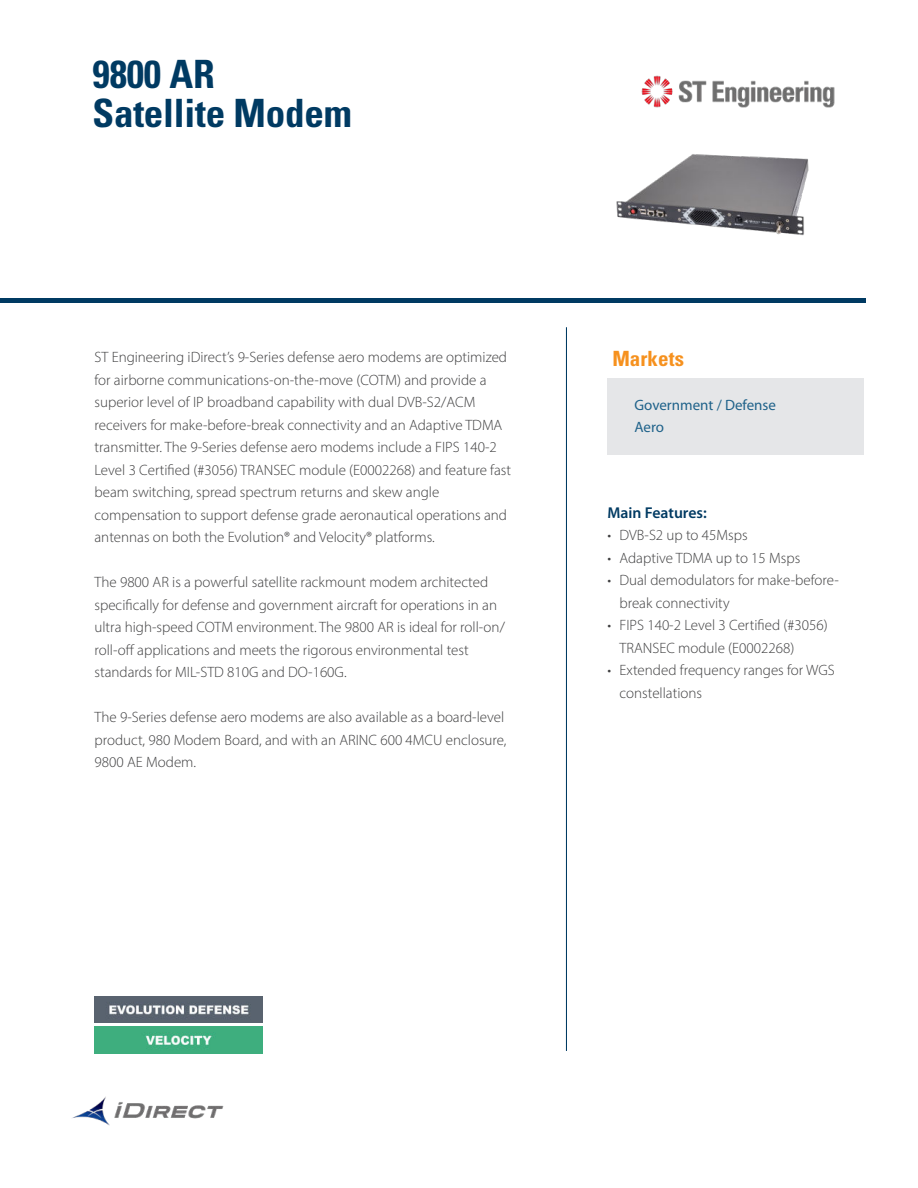
<style>
.page{position:relative;width:918px;height:1188px;background:#fff}
.page>*{position:absolute;margin:0;border:0;box-sizing:border-box;transform-origin:0 0}
.t1{font:700 condensed 39px/39px "Univers LT Std";letter-spacing:-.005em;color:#003a62}
.t2{font:700 condensed 21px "Univers LT Std";letter-spacing:.005em;color:#f6911e}
.t3{font:600 15.75px "Myriad Pro";color:#003a62}
.t4{font:300 15px/22.5px "Myriad Pro";color:#3e3e3f}
.t5{font:15px/22.5px "Myriad Pro";color:#1f628a}
</style>
<div class="page">
<hr style="left:0;top:298px;width:865px;height:4px;background:#003a62">
<img style="left:641px;top:75px;width:194px;height:33px">
<img style="left:72px;top:1096px;width:152px;height:30px">
<hr style="left:566px;top:327px;width:1px;height:724px;background:#003a62">
<div style="left:608px;top:378px;width:256px;height:77px;background:#e5e6e8"></div>
<img style="left:616px;top:154px;width:193px;height:82px">
<img style="left:94px;top:996px;width:169px;height:27px">
<img style="left:94px;top:1027px;width:169px;height:27px">
<h1 class="t1" style="left:93px;top:59px;width:261px">9800 AR<br>Satellite Modem</h1>
<p class="t4" style="left:94px;top:347px;width:418px">ST Engineering iDirect’s 9-Series defense aero modems are optimized for airborne communications-on-the-move (COTM) and provide a superior level of IP broadband capability with dual DVB-S2/ACM receivers for make-before-break connectivity and an Adaptive TDMA transmitter. The 9-Series defense aero modems include a FIPS 140-2<br>Level 3 Certified (#3056) TRANSEC module (E0002268) and feature fast beam switching, spread spectrum returns and skew angle compensation to support defense grade aeronautical operations and antennas on both the Evolution® and Velocity® platforms.</p>
<p class="t4" style="left:94px;top:572px;width:412px">The 9800 AR is a powerful satellite rackmount modem architected specifically for defense and government aircraft for operations in an ultra high-speed COTM environment. The 9800 AR is ideal for roll-on/ roll-off applications and meets the rigorous environmental test standards for MIL-STD 810G and DO-160G.</p>
<p class="t4" style="left:94px;top:707px;width:414px">The 9-Series defense aero modems are also available as a board-level product, 980 Modem Board, and with an ARINC 600 4MCU enclosure,<br>9800 AE Modem.</p>
<h2 class="t2" style="left:612px;top:351px;width:73px">Markets</h2>
<p class="t5" style="left:634px;top:393px;width:143px">Government / Defense<br>Aero</p>
<p class="t3" style="left:608px;top:506px;width:101px">Main Features:</p>
<p class="t4" style="left:608px;top:525px;width:142px">• DVB-S2 up to 45Msps</p>
<p class="t4" style="left:608px;top:548px;width:194px">• Adaptive TDMA up to 15 Msps</p>
<p class="t4" style="left:620px;top:570px;width:221px;text-indent:-12px">• Dual demodulators for make-before&shy;break connectivity</p>
<p class="t4" style="left:620px;top:615px;width:210px;text-indent:-12px">• FIPS 140-2 Level 3 Certified (#3056)<br>TRANSEC module (E0002268)</p>
<p class="t4" style="left:620px;top:660px;width:217px;text-indent:-12px">• Extended frequency ranges for WGS constellations</p>
</div>
